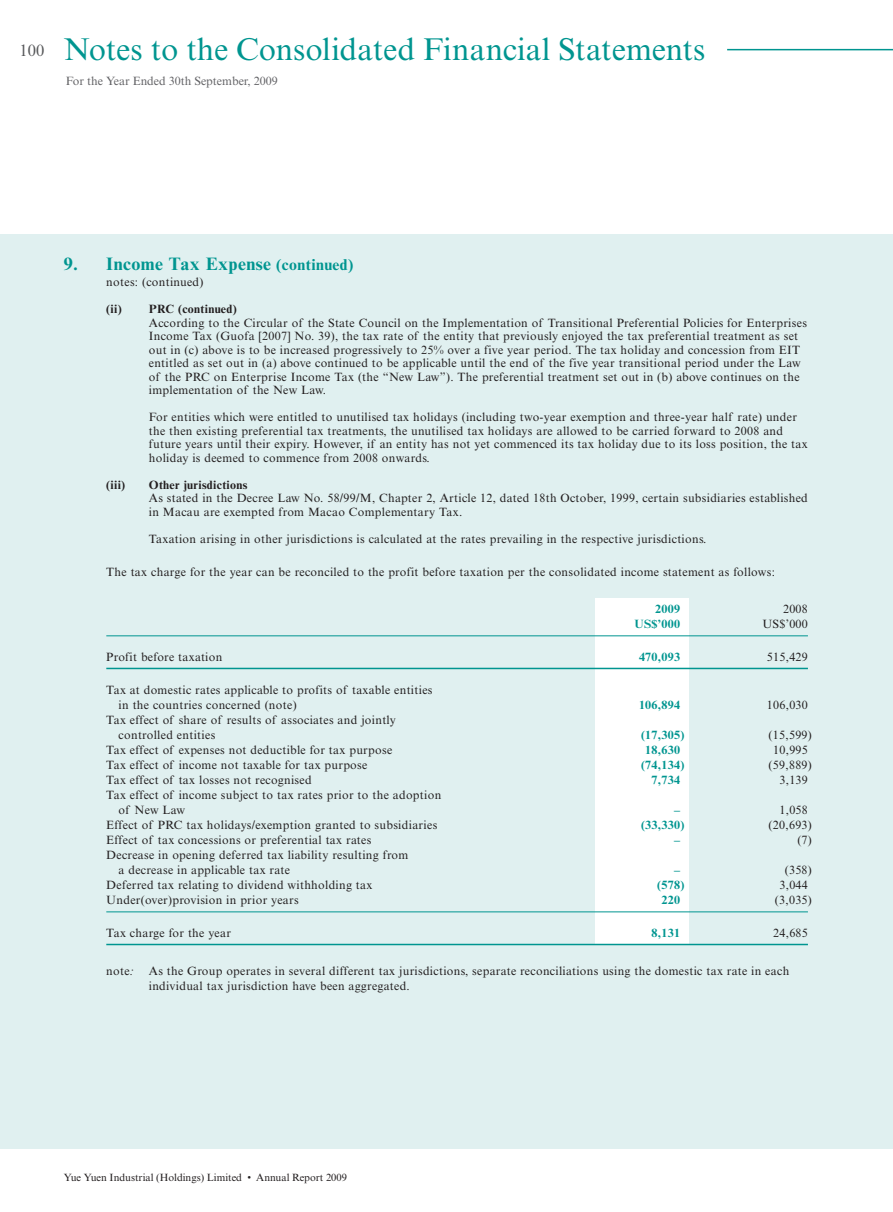
<style>
.page{position:relative;width:893px;height:1212px;background:#fff}
.page>*{position:absolute;margin:0;border:0;box-sizing:border-box;transform-origin:0 0}
.t1{font:31.5px "Times New Roman MT Std";color:#009590}
.t2{font:700 18px "Times New Roman MT Std";letter-spacing:.025em;color:#009590}
.t3{font:12px/13.5px "Times New Roman MT Std";letter-spacing:.025em;color:#231f20}
.t4{font:700 12px "Times New Roman MT Std";letter-spacing:.025em;color:#009590}
.t5{font:700 12px "Times New Roman MT Std";letter-spacing:.025em;color:#231f20}
.t6{font:12px "Times New Roman MT Std";color:#636366}
.t7{font:10.5px "Times New Roman MT Std";color:#231f20}
.s1{font-size:16.5px;color:#57585a}
.s2{font-size:15.75px}
.s3{font-style:italic}
</style>
<div class="page">
<div style="left:0;top:234px;width:893px;height:914px;background:#e0f0f0"></div>
<hr style="left:727px;top:49px;width:166px;height:1px;background:#009590">
<div style="left:595px;top:599px;width:94px;height:345px;background:#fff"></div>
<hr style="left:106px;top:635px;width:702px;height:1px;background:#009590">
<hr style="left:106px;top:668px;width:702px;height:1px;background:#009590">
<hr style="left:106px;top:911px;width:702px;height:1px;background:#009590">
<hr style="left:106px;top:944px;width:702px;height:1px;background:#009590">
<h1 class="t1" style="left:20px;top:38px;width:687px"><span class="s1">100</span> Notes to the Consolidated Financial Statements</h1>
<p class="t6" style="left:66px;top:76px;width:213px">For the Year Ended 30th September, 2009</p>
<h2 class="t2" style="left:64px;top:253px;width:291px">9. Income Tax Expense <span class="s2">(continued)</span></h2>
<p class="t3" style="left:106px;top:277px;width:99px">notes: (continued)</p>
<p class="t5" style="left:106px;top:302px;width:17px">(ii)</p>
<p class="t5" style="left:149px;top:302px;width:89px">PRC (continued)</p>
<p class="t3" style="left:149px;top:317px;width:660px">According to the Circular of the State Council on the Implementation of Transitional Preferential Policies for Enterprises Income Tax (Guofa [2007] No. 39), the tax rate of the entity that previously enjoyed the tax preferential treatment as set out in (c) above is to be increased progressively to 25% over a five year period. The tax holiday and concession from EIT entitled as set out in (a) above continued to be applicable until the end of the five year transitional period under the Law of the PRC on Enterprise Income Tax (the “New Law”). The preferential treatment set out in (b) above continues on the implementation of the New Law.</p>
<p class="t3" style="left:149px;top:412px;width:660px">For entities which were entitled to unutilised tax holidays (including two-year exemption and three-year half rate) under the then existing preferential tax treatments, the unutilised tax holidays are allowed to be carried forward to 2008 and future years until their expiry. However, if an entity has not yet commenced its tax holiday due to its loss position, the tax holiday is deemed to commence from 2008 onwards.</p>
<p class="t5" style="left:106px;top:477px;width:20px">(iii)</p>
<p class="t5" style="left:149px;top:477px;width:100px">Other jurisdictions</p>
<p class="t3" style="left:149px;top:493px;width:661px">As stated in the Decree Law No. 58/99/M, Chapter 2, Article 12, dated 18th October, 1999, certain subsidiaries established in Macau are exempted from Macao Complementary Tax.</p>
<p class="t3" style="left:149px;top:533px;width:559px">Taxation arising in other jurisdictions is calculated at the rates prevailing in the respective jurisdictions.</p>
<p class="t3" style="left:106px;top:566px;width:670px">The tax charge for the year can be reconciled to the profit before taxation per the consolidated income statement as follows:</p>
<p class="t4" style="left:655px;top:602px;width:26px">2009</p>
<p class="t3" style="left:783px;top:604px;width:26px">2008</p>
<p class="t4" style="left:634px;top:617px;width:47px">US$’000</p>
<p class="t3" style="left:762px;top:619px;width:47px">US$’000</p>
<p class="t3" style="left:106px;top:652px;width:118px">Profit before taxation</p>
<p class="t4" style="left:639px;top:650px;width:43px">470,093</p>
<p class="t3" style="left:767px;top:652px;width:43px">515,429</p>
<p class="t3" style="left:119px;top:684px;width:315px;line-height:15px;text-indent:-12px">Tax at domestic rates applicable to profits of taxable entities in the countries concerned (note)</p>
<p class="t4" style="left:639px;top:698px;width:43px">106,894</p>
<p class="t3" style="left:767px;top:700px;width:43px">106,030</p>
<p class="t3" style="left:119px;top:714px;width:279px;line-height:15px;text-indent:-12px">Tax effect of share of results of associates and jointly controlled entities</p>
<p class="t4" style="left:641px;top:728px;width:45px">(17,305)</p>
<p class="t3" style="left:769px;top:730px;width:45px">(15,599)</p>
<p class="t3" style="left:106px;top:745px;width:287px">Tax effect of expenses not deductible for tax purpose</p>
<p class="t4" style="left:645px;top:743px;width:36px">18,630</p>
<p class="t3" style="left:773px;top:745px;width:36px">10,995</p>
<p class="t3" style="left:106px;top:760px;width:263px">Tax effect of income not taxable for tax purpose</p>
<p class="t4" style="left:641px;top:758px;width:45px">(74,134)</p>
<p class="t3" style="left:769px;top:760px;width:45px">(59,889)</p>
<p class="t3" style="left:106px;top:775px;width:207px">Tax effect of tax losses not recognised</p>
<p class="t4" style="left:652px;top:773px;width:30px">7,734</p>
<p class="t3" style="left:779px;top:775px;width:30px">3,139</p>
<p class="t3" style="left:119px;top:789px;width:324px;line-height:15px;text-indent:-12px">Tax effect of income subject to tax rates prior to the adoption of New Law</p>
<p class="t4" style="left:674px;top:803px;width:7px">–</p>
<p class="t3" style="left:779px;top:805px;width:30px">1,058</p>
<p class="t3" style="left:106px;top:820px;width:332px">Effect of PRC tax holidays/exemption granted to subsidiaries</p>
<p class="t4" style="left:641px;top:818px;width:45px">(33,330)</p>
<p class="t3" style="left:769px;top:820px;width:45px">(20,693)</p>
<p class="t3" style="left:106px;top:835px;width:267px">Effect of tax concessions or preferential tax rates</p>
<p class="t4" style="left:674px;top:833px;width:7px">–</p>
<p class="t3" style="left:797px;top:835px;width:16px">(7)</p>
<p class="t3" style="left:119px;top:849px;width:291px;line-height:15px;text-indent:-12px">Decrease in opening deferred tax liability resulting from a decrease in applicable tax rate</p>
<p class="t4" style="left:674px;top:863px;width:7px">–</p>
<p class="t3" style="left:785px;top:865px;width:29px">(358)</p>
<p class="t3" style="left:106px;top:880px;width:268px">Deferred tax relating to dividend withholding tax</p>
<p class="t4" style="left:657px;top:878px;width:29px">(578)</p>
<p class="t3" style="left:779px;top:880px;width:30px">3,044</p>
<p class="t3" style="left:106px;top:895px;width:194px">Under(over)provision in prior years</p>
<p class="t4" style="left:661px;top:893px;width:20px">220</p>
<p class="t3" style="left:775px;top:895px;width:39px">(3,035)</p>
<p class="t3" style="left:106px;top:928px;width:126px">Tax charge for the year</p>
<p class="t4" style="left:652px;top:926px;width:30px">8,131</p>
<p class="t3" style="left:773px;top:928px;width:36px">24,685</p>
<p class="t3" style="left:149px;top:964px;width:642px;line-height:15px;text-indent:-43px">note<span class="s3">:</span> As the Group operates in several different tax jurisdictions, separate reconciliations using the domestic tax rate in each individual tax jurisdiction have been aggregated.</p>
<p class="t7" style="left:64px;top:1173px;width:285px">Yue Yuen Industrial (Holdings) Limited • Annual Report 2009</p>
</div>
